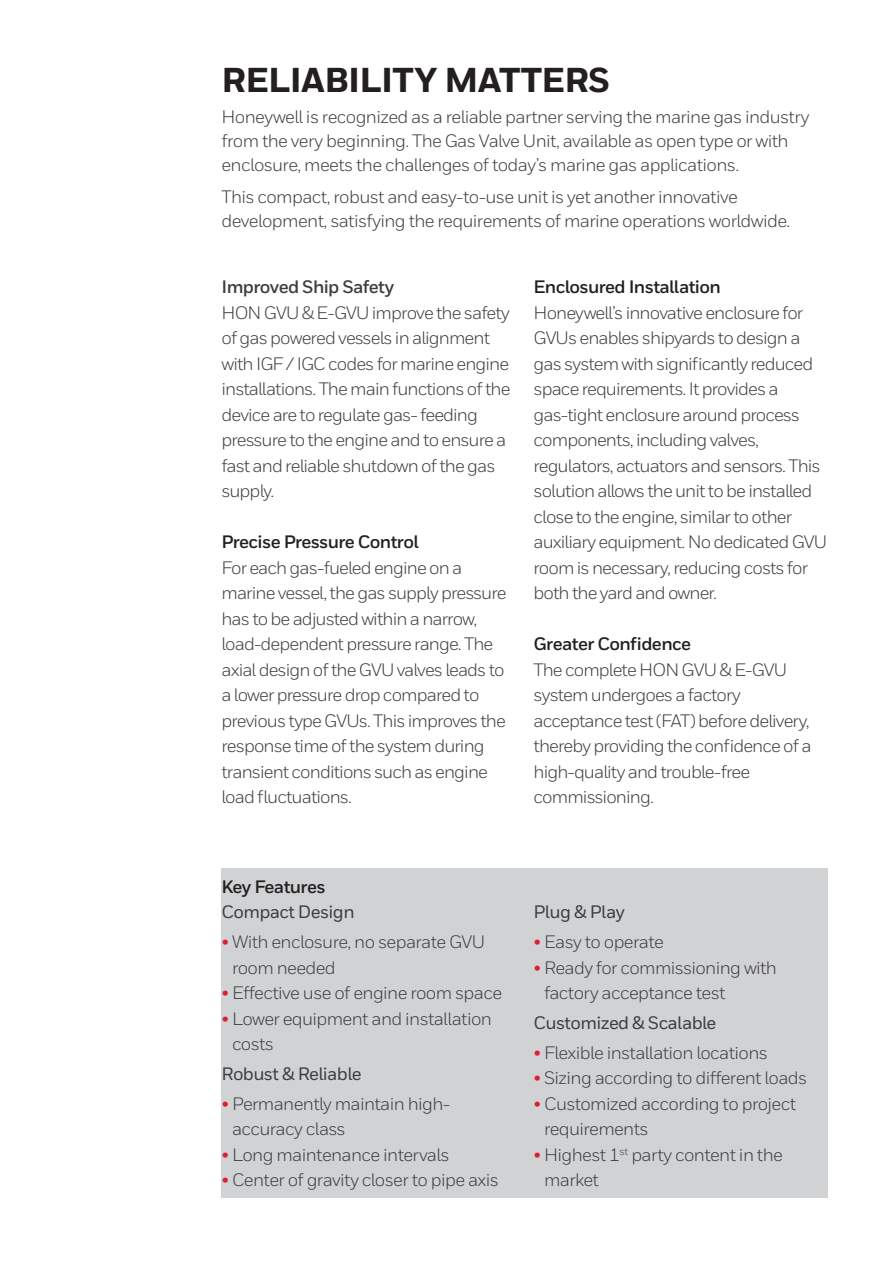
<style>
.page{position:relative;width:893px;height:1263px;background:#fff}
.page>*{position:absolute;margin:0;border:0;box-sizing:border-box;transform-origin:0 0}
.t1{font:800 34.5px "Honeywell Sans";letter-spacing:-.02em;color:#231f20}
.t2{font:18px/25.5px "Honeywell Sans";letter-spacing:-.05em;color:#3e3e3f}
.t3{font:700 18px "Honeywell Sans";letter-spacing:-.035em;color:#231f20}
.t4{font:500 18px "Honeywell Sans";letter-spacing:-.035em;color:#3e3e3f}
.t5{font:700 18px "Honeywell Sans";letter-spacing:-.035em;color:#3e3e3f}
.s1{color:#dc1f2e}
</style>
<div class="page">
<div style="left:221px;top:868px;width:606px;height:329px;background:#d1d2d4"></div>
<h1 class="t1" style="left:221px;top:59px;width:390px">RELIABILITY MATTERS</h1>
<p class="t2" style="left:221px;top:105px;width:589px;line-height:24px">Honeywell is recognized as a reliable partner serving the marine gas industry from the very beginning. The Gas Valve Unit, available as open type or with enclosure, meets the challenges of today’s marine gas applications.</p>
<p class="t2" style="left:221px;top:185px;width:570px;line-height:24px">This compact, robust and easy-to-use unit is yet another innovative development, satisfying the requirements of marine operations worldwide.</p>
<p class="t5" style="left:221px;top:276px;width:174px">Improved Ship Safety</p>
<p class="t2" style="left:221px;top:300px;width:291px">HON GVU &amp; E-GVU improve the safety of gas powered vessels in alignment with IGF / IGC codes for marine engine installations. The main functions of the device are to regulate gas- feeding pressure to the engine and to ensure a fast and reliable shutdown of the gas supply.</p>
<p class="t3" style="left:221px;top:531px;width:199px">Precise Pressure Control</p>
<p class="t2" style="left:221px;top:555px;width:287px">For each gas-fueled engine on a marine vessel, the gas supply pressure has to be adjusted within a narrow, load-dependent pressure range. The axial design of the GVU valves leads to a lower pressure drop compared to previous type GVUs. This improves the response time of the system during transient conditions such as engine load fluctuations.</p>
<p class="t3" style="left:533px;top:276px;width:189px">Enclosured Installation</p>
<p class="t2" style="left:533px;top:300px;width:295px">Honeywell’s innovative enclosure for GVUs enables shipyards to design a gas system with significantly reduced space requirements. It provides a gas-tight enclosure around process components, including valves, regulators, actuators and sensors. This solution allows the unit to be installed close to the engine, similar to other auxiliary equipment. No dedicated GVU room is necessary, reducing costs for both the yard and owner.</p>
<p class="t3" style="left:533px;top:633px;width:159px">Greater Confidence</p>
<p class="t2" style="left:533px;top:657px;width:280px">The complete HON GVU &amp; E-GVU system undergoes a factory acceptance test (FAT) before delivery, thereby providing the confidence of a high-quality and trouble-free commissioning.</p>
<p class="t3" style="left:221px;top:876px;width:106px">Key Features</p>
<p class="t4" style="left:221px;top:901px;width:135px">Compact Design</p>
<p class="t2" style="left:232px;top:929px;width:255px;text-indent:-11px"><span class="s1">•</span> With enclosure, no separate GVU room needed</p>
<p class="t2" style="left:221px;top:980px;width:282px"><span class="s1">•</span> Effective use of engine room space</p>
<p class="t2" style="left:232px;top:1006px;width:261px;text-indent:-11px"><span class="s1">•</span> Lower equipment and installation costs</p>
<p class="t4" style="left:221px;top:1063px;width:142px">Robust &amp; Reliable</p>
<p class="t2" style="left:232px;top:1091px;width:220px;text-indent:-11px"><span class="s1">•</span> Permanently maintain high&shy;accuracy class</p>
<p class="t2" style="left:221px;top:1142px;width:230px"><span class="s1">•</span> Long maintenance intervals</p>
<p class="t2" style="left:221px;top:1167px;width:279px"><span class="s1">•</span> Center of gravity closer to pipe axis</p>
<p class="t4" style="left:533px;top:901px;width:93px">Plug &amp; Play</p>
<p class="t2" style="left:533px;top:929px;width:132px"><span class="s1">•</span> Easy to operate</p>
<p class="t2" style="left:544px;top:955px;width:235px;text-indent:-11px"><span class="s1">•</span> Ready for commissioning with factory acceptance test</p>
<p class="t4" style="left:533px;top:1012px;width:184px">Customized &amp; Scalable</p>
<p class="t2" style="left:533px;top:1040px;width:236px"><span class="s1">•</span> Flexible installation locations</p>
<p class="t2" style="left:533px;top:1065px;width:275px"><span class="s1">•</span> Sizing according to different loads</p>
<p class="t2" style="left:544px;top:1091px;width:254px;text-indent:-11px"><span class="s1">•</span> Customized according to project requirements</p>
<p class="t2" style="left:544px;top:1142px;width:240px;text-indent:-11px"><span class="s1">•</span> Highest 1<sup>st</sup> party content in the market</p>
</div>
